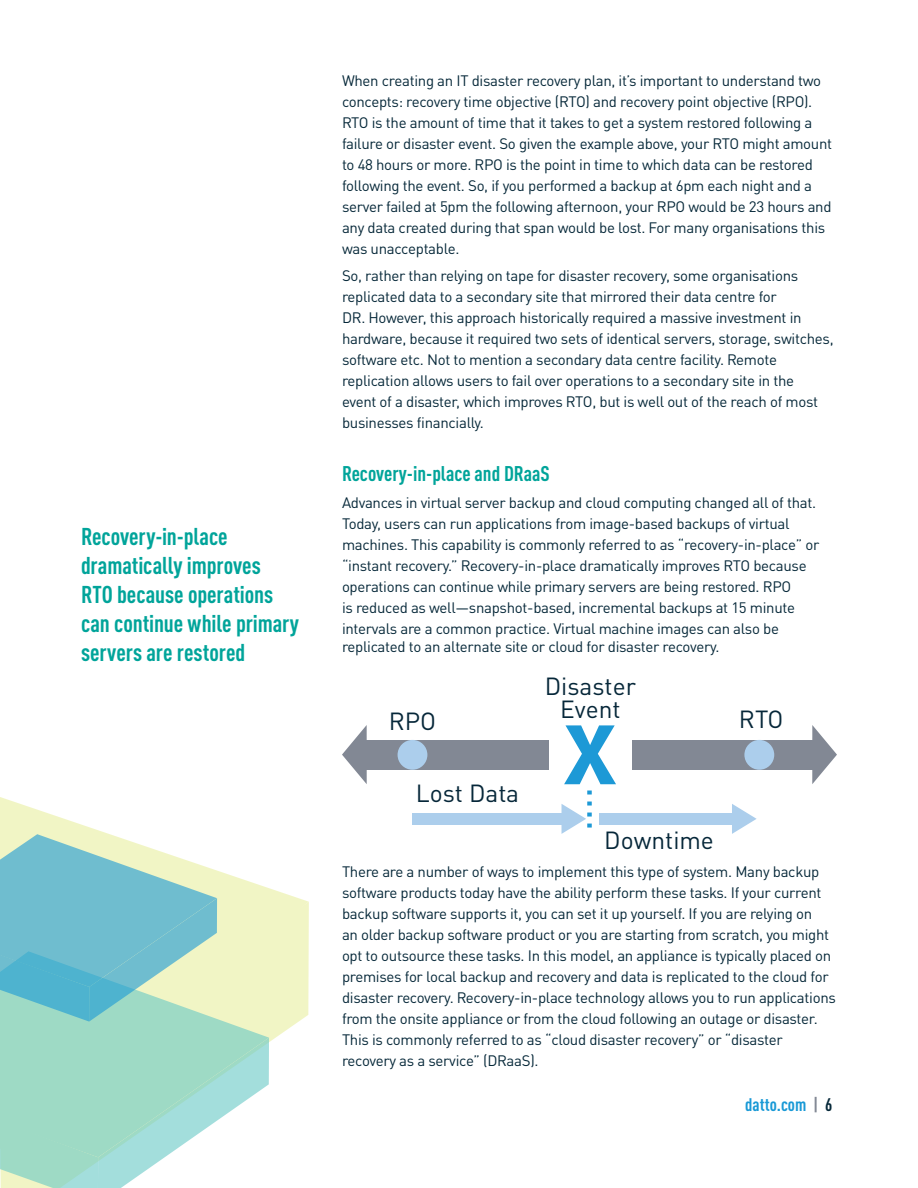
<style>
.page{position:relative;width:918px;height:1188px;background:#fff}
.page>*{position:absolute;margin:0;border:0;box-sizing:border-box;transform-origin:0 0}
.t1{font:24.45px/23.1px "DINOT";color:#062739;text-align:center}
.t2{font:700 condensed 24px/28.8px "DINOT";color:#00a49a}
.t3{font:700 condensed 21px "DINOT";color:#00a49a}
.t4{font:700 condensed 18px "DINOT";color:#1999d6}
.t5{font:15px/21px "DINOT";letter-spacing:-.02em;color:#062839}
.s1{color:#828894}
.s2{color:#062839}
</style>
<div class="page">
<svg style="left:0;top:797px;width:309px;height:245px"></svg>
<svg style="left:0;top:1157px;width:165px;height:31px;background:#b4e3d5"></svg>
<svg style="left:0;top:951px;width:269px;height:206px;background:#b0e0cd"></svg>
<svg style="left:0;top:834px;width:217px;height:188px;background:#8fccce"></svg>
<div style="left:366px;top:740px;width:448px;height:29px;background:#828894"></div>
<div style="left:398px;top:740px;width:29px;height:30px;background:#acceec;border-radius:50%"></div>
<div style="left:744px;top:740px;width:30px;height:30px;background:#acceec;border-radius:50%"></div>
<svg style="left:342px;top:725px;width:25px;height:59px"></svg>
<svg style="left:812px;top:725px;width:25px;height:59px"></svg>
<div style="left:412px;top:813px;width:158px;height:11px;background:#acceec"></div>
<svg style="left:707px;top:804px;width:50px;height:30px"></svg>
<div style="left:599px;top:813px;width:141px;height:11px;background:#acceec"></div>
<div style="left:549px;top:720px;width:82px;height:67px;background:#fff"></div>
<svg style="left:537px;top:725px;width:79px;height:109px"></svg>
<h2 class="t2" style="left:81px;top:522px;width:220px">Recovery-in-place dramatically improves<br>RTO because operations can continue while primary servers are restored</h2>
<p class="t5" style="left:342px;top:70px;width:492px">When creating an IT disaster recovery plan, it’s important to understand two concepts: recovery time objective (RTO) and recovery point objective (RPO).<br>RTO is the amount of time that it takes to get a system restored following a failure or disaster event. So given the example above, your RTO might amount to 48 hours or more. RPO is the point in time to which data can be restored following the event. So, if you performed a backup at 6pm each night and a server failed at 5pm the following afternoon, your RPO would be 23 hours and any data created during that span would be lost. For many organisations this was unacceptable.</p>
<p class="t5" style="left:342px;top:265px;width:493px">So, rather than relying on tape for disaster recovery, some organisations replicated data to a secondary site that mirrored their data centre for<br>DR. However, this approach historically required a massive investment in hardware, because it required two sets of identical servers, storage, switches, software etc. Not to mention a secondary data centre facility. Remote replication allows users to fail over operations to a secondary site in the<br>event of a disaster, which improves RTO, but is well out of the reach of most businesses financially.</p>
<h3 class="t3" style="left:342px;top:460px;width:209px">Recovery-in-place and DRaaS</h3>
<p class="t5" style="left:342px;top:492px;width:479px">Advances in virtual server backup and cloud computing changed all of that.<br>Today, users can run applications from image-based backups of virtual machines. This capability is commonly referred to as “recovery-in-place” or “instant recovery.” Recovery-in-place dramatically improves RTO because operations can continue while primary servers are being restored. RPO<br>is reduced as well—snapshot-based, incremental backups at 15 minute intervals are a common practice. Virtual machine images can also be</p>
<p class="t5" style="left:342px;top:636px;width:379px">replicated to an alternate site or cloud for disaster recovery.</p>
<h1 class="t1" style="left:389px;top:709px;width:49px">RPO</h1>
<h1 class="t1" style="left:416px;top:782px;width:105px">Lost Data</h1>
<h1 class="t1" style="left:545px;top:675px;width:93px">Disaster<br>Event</h1>
<h1 class="t1" style="left:739px;top:707px;width:46px">RTO</h1>
<h1 class="t1" style="left:604px;top:828px;width:111px">Downtime</h1>
<p class="t5" style="left:342px;top:861px;width:495px">There are a number of ways to implement this type of system. Many backup software products today have the ability perform these tasks. If your current backup software supports it, you can set it up yourself. If you are relying on<br>an older backup software product or you are starting from scratch, you might opt to outsource these tasks. In this model, an appliance is typically placed on premises for local backup and recovery and data is replicated to the cloud for disaster recovery. Recovery-in-place technology allows you to run applications from the onsite appliance or from the cloud following an outage or disaster.<br>This is commonly referred to as “cloud disaster recovery” or “disaster recovery as a service” (DRaaS).</p>
<p class="t4" style="left:745px;top:1093px;width:89px">datto.com <span class="s1">|</span> <span class="s2">6</span></p>
</div>
